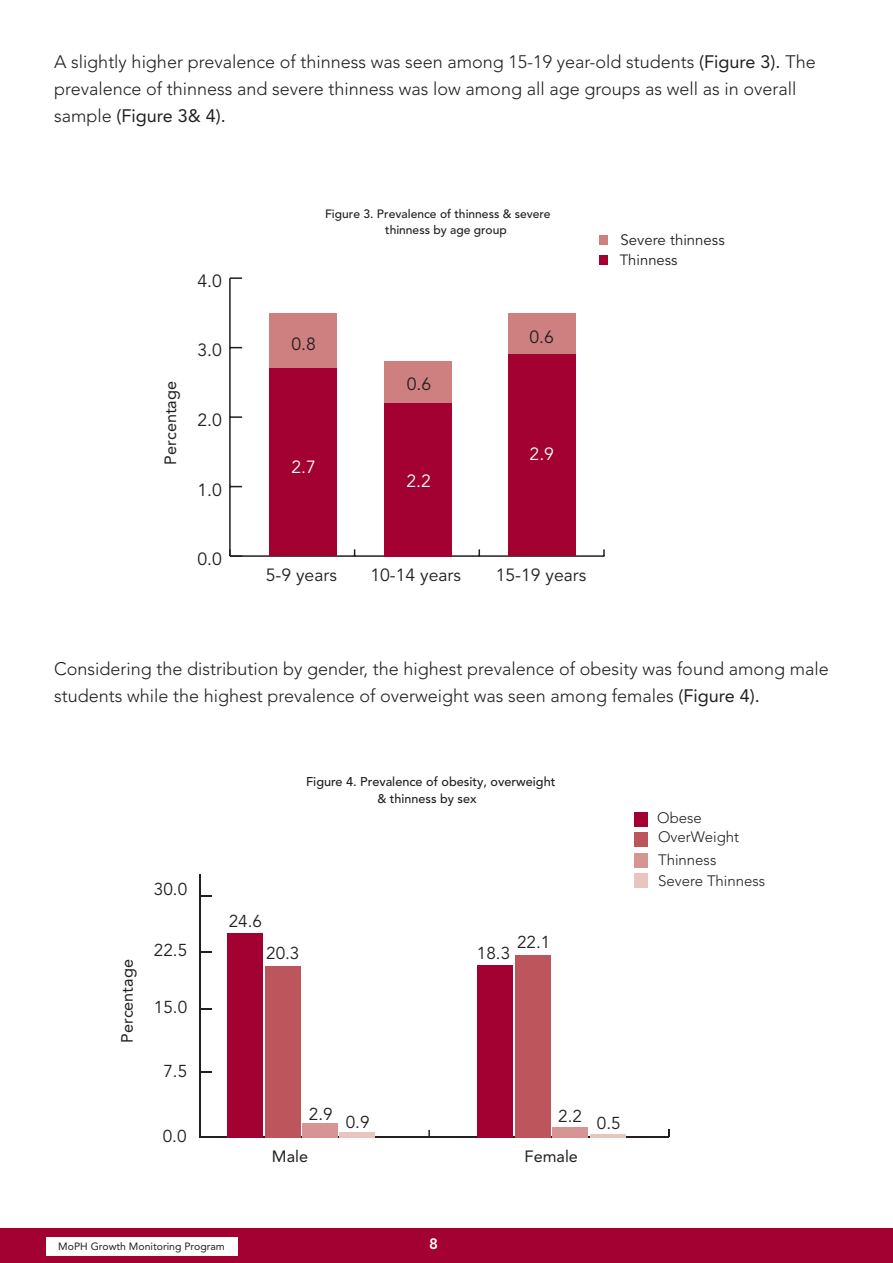
<style>
.page{position:relative;width:893px;height:1263px;background:#fff}
.page>*{position:absolute;margin:0;border:0;box-sizing:border-box;transform-origin:0 0}
.t1{font:300 18px/27px "Avenir LT Std";color:#231f20}
.t2{font:17.55px "Avenir LT Std";color:#231f20}
.t3{font:17.55px "Avenir LT Std";color:#fff}
.t4{font:17.1px "Avenir LT Std";color:#231f20}
.t5{font:16.2px "Avenir LT Std";color:#231f20}
.t6{font:300 15px "Avenir LT Std";color:#231f20}
.t7{font:15px "Avenir LT Std";color:#231f20}
.t8{font:800 15px "Avenir LT Std";color:#fff}
.t9{font:14.85px "Avenir LT Std";color:#231f20}
.t10{font:500 12.75px "Avenir LT Std";color:#231f20}
.t11{font:500 12.6px "Avenir LT Std";color:#231f20}
.t12{font:500 12px/16.4px "Avenir LT Std";color:#231f20}
.t13{font:10.5px "Avenir LT Std";color:#231f20}
.s1{font-weight:400}
</style>
<div class="page">
<div style="left:0;top:1228px;width:893px;height:35px;background:#a40133"></div>
<div style="left:46px;top:1238px;width:191px;height:18px;background:#fff"></div>
<hr style="left:230px;top:555px;width:374px;height:2px;background:#231f20">
<svg style="left:478px;top:549px;width:2px;height:6px"></svg>
<svg style="left:603px;top:549px;width:2px;height:7px"></svg>
<hr style="left:229px;top:278px;width:2px;height:278px;background:#231f20">
<svg style="left:229px;top:549px;width:13px;height:8px"></svg>
<svg style="left:231px;top:416px;width:11px;height:2px"></svg>
<svg style="left:230px;top:277px;width:12px;height:2px"></svg>
<div style="left:269px;top:313px;width:68px;height:55px;background:#ce7f7f"></div>
<div style="left:384px;top:361px;width:68px;height:42px;background:#ce7f7f"></div>
<div style="left:508px;top:313px;width:68px;height:41px;background:#ce7f7f"></div>
<div style="left:269px;top:368px;width:68px;height:188px;background:#a40133"></div>
<div style="left:384px;top:403px;width:68px;height:153px;background:#a40133"></div>
<div style="left:508px;top:354px;width:68px;height:202px;background:#a40133"></div>
<div style="left:599px;top:255px;width:9px;height:9px;background:#a40133"></div>
<div style="left:599px;top:235px;width:9px;height:10px;background:#ce7f7f"></div>
<div style="left:634px;top:832px;width:14px;height:15px;background:#bc565c"></div>
<div style="left:634px;top:812px;width:14px;height:15px;background:#a40133"></div>
<hr style="left:200px;top:1136px;width:469px;height:2px;background:#231f20">
<svg style="left:668px;top:1130px;width:2px;height:7px"></svg>
<hr style="left:199px;top:875px;width:2px;height:263px;background:#231f20">
<svg style="left:201px;top:1008px;width:10px;height:2px"></svg>
<svg style="left:201px;top:1071px;width:10px;height:2px"></svg>
<svg style="left:201px;top:951px;width:10px;height:2px"></svg>
<hr style="left:590px;top:1134px;width:35px;height:4px;background:#e9c5c0">
<div style="left:553px;top:1127px;width:35px;height:11px;background:#d69492"></div>
<div style="left:515px;top:956px;width:35px;height:182px;background:#bc565c"></div>
<div style="left:477px;top:965px;width:36px;height:173px;background:#a40133"></div>
<div style="left:340px;top:1132px;width:35px;height:6px;background:#e9c5c0"></div>
<div style="left:303px;top:1124px;width:35px;height:14px;background:#d69492"></div>
<div style="left:265px;top:966px;width:36px;height:172px;background:#bc565c"></div>
<div style="left:227px;top:933px;width:36px;height:205px;background:#a40133"></div>
<div style="left:634px;top:873px;width:14px;height:15px;background:#e9c5c0"></div>
<div style="left:634px;top:853px;width:14px;height:15px;background:#d69492"></div>
<svg style="left:428px;top:1130px;width:2px;height:6px"></svg>
<p class="t1" style="left:54px;top:48px;width:763px">A slightly higher prevalence of thinness was seen among 15-19 year-old students <span class="s1">(Figure 3).</span> The prevalence of thinness and severe thinness was low among all age groups as well as in overall sample <span class="s1">(Figure 3&amp; 4).</span></p>
<p class="t2" style="left:197px;top:270px;width:26px">4.0</p>
<p class="t5" style="left:161px;top:465px;width:85px;rotate:-90deg">Percentage</p>
<p class="t2" style="left:197px;top:340px;width:26px">3.0</p>
<p class="t2" style="left:197px;top:410px;width:26px">2.0</p>
<p class="t2" style="left:197px;top:479px;width:26px">1.0</p>
<p class="t2" style="left:197px;top:549px;width:26px">0.0</p>
<p class="t12" style="left:385px;top:206px;width:167px;text-indent:-60px">Figure 3. Prevalence of thinness &amp; severe thinness by age group</p>
<p class="t2" style="left:291px;top:334px;width:26px">0.8</p>
<p class="t3" style="left:291px;top:456px;width:26px">2.7</p>
<p class="t2" style="left:407px;top:374px;width:26px">0.6</p>
<p class="t3" style="left:406px;top:470px;width:26px">2.2</p>
<p class="t2" style="left:529px;top:327px;width:26px">0.6</p>
<p class="t3" style="left:530px;top:443px;width:26px">2.9</p>
<p class="t2" style="left:266px;top:565px;width:73px">5-9 years</p>
<p class="t2" style="left:370px;top:565px;width:92px">10-14 years</p>
<p class="t2" style="left:496px;top:565px;width:92px">15-19 years</p>
<p class="t7" style="left:621px;top:232px;width:106px">Severe thinness</p>
<p class="t9" style="left:620px;top:251px;width:59px">Thinness</p>
<p class="t1" style="left:54px;top:655px;width:776px">Considering the distribution by gender, the highest prevalence of obesity was found among male students while the highest prevalence of overweight was seen among females <span class="s1">(Figure 4).</span></p>
<p class="t10" style="left:306px;top:774px;width:251px">Figure 4. Prevalence of obesity, overweight</p>
<p class="t4" style="left:154px;top:879px;width:35px">30.0</p>
<p class="t5" style="left:118px;top:1043px;width:85px;rotate:-90deg">Percentage</p>
<p class="t4" style="left:154px;top:940px;width:35px">22.5</p>
<p class="t4" style="left:154px;top:997px;width:35px">15.0</p>
<p class="t4" style="left:163px;top:1061px;width:25px">7.5</p>
<p class="t4" style="left:163px;top:1126px;width:25px">0.0</p>
<p class="t4" style="left:229px;top:911px;width:35px">24.6</p>
<p class="t4" style="left:266px;top:943px;width:35px">20.3</p>
<p class="t11" style="left:377px;top:792px;width:101px">&amp; thinness by sex</p>
<p class="t4" style="left:477px;top:943px;width:35px">18.3</p>
<p class="t4" style="left:517px;top:932px;width:35px">22.1</p>
<p class="t4" style="left:309px;top:1104px;width:25px">2.9</p>
<p class="t4" style="left:346px;top:1112px;width:25px">0.9</p>
<p class="t4" style="left:558px;top:1110px;width:64px">2.2 0.5</p>
<p class="t5" style="left:272px;top:1147px;width:38px">Male</p>
<p class="t5" style="left:525px;top:1147px;width:55px">Female</p>
<p class="t13" style="left:58px;top:1240px;width:168px">MoPH Growth Monitoring Program</p>
<p class="t8" style="left:429px;top:1235px;width:10px">8</p>
<p class="t6" style="left:657px;top:809px;width:46px">Obese</p>
<p class="t6" style="left:658px;top:828px;width:83px">OverWeight</p>
<p class="t6" style="left:658px;top:851px;width:60px">Thinness</p>
<p class="t6" style="left:658px;top:872px;width:109px">Severe Thinness</p>
</div>
